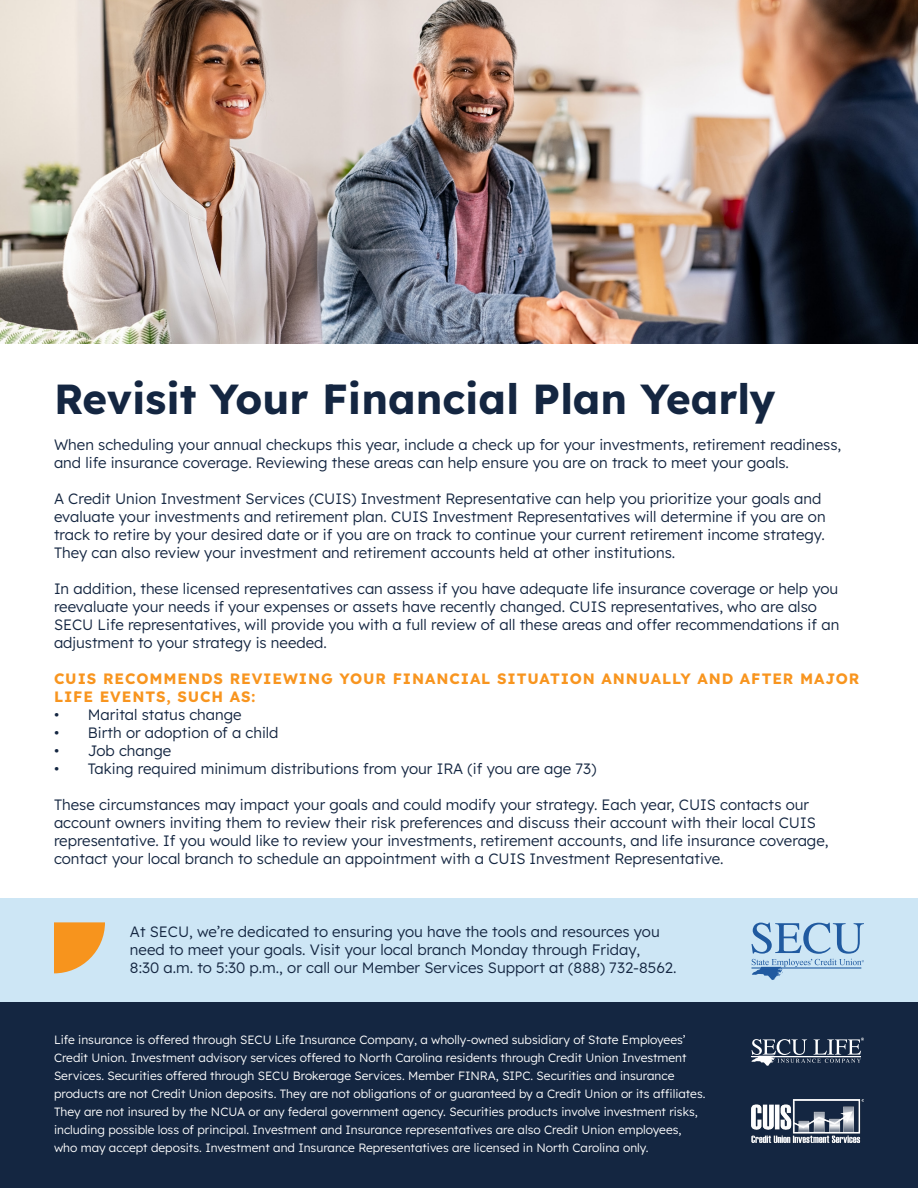
<style>
.page{position:relative;width:918px;height:1188px;background:#fff}
.page>*{position:absolute;margin:0;border:0;box-sizing:border-box;transform-origin:0 0}
.t1{font:700 42px "Lexend";color:#142641}
.t2{font:300 15px/18px "Lexend";color:#142641}
.t3{font:700 15px/18px "Lexend";letter-spacing:.06em;color:#f8951f}
.t4{font:300 12px/18px "Lexend";color:#fff}
</style>
<div class="page">
<div style="left:0;top:1002px;width:918px;height:186px;background:#142641"></div>
<div style="left:0;top:899px;width:918px;height:103px;background:#cde6f5"></div>
<img style="left:0;top:0;width:918px;height:343px">
<svg style="left:54px;top:922px;width:51px;height:51px"></svg>
<svg style="left:752px;top:923px;width:112px;height:57px"></svg>
<img style="left:752px;top:1100px;width:112px;height:43px">
<svg style="left:752px;top:1038px;width:112px;height:28px"></svg>
<h1 class="t1" style="left:54px;top:366px;width:723px">Revisit Your Financial Plan Yearly</h1>
<h1 class="t2" style="left:54px;top:435px;width:789px">When scheduling your annual checkups this year, include a check up for your investments, retirement readiness, and life insurance coverage. Reviewing these areas can help ensure you are on track to meet your goals.</h1>
<h1 class="t2" style="left:54px;top:489px;width:773px">A Credit Union Investment Services (CUIS) Investment Representative can help you prioritize your goals and evaluate your investments and retirement plan. CUIS Investment Representatives will determine if you are on track to retire by your desired date or if you are on track to continue your current retirement income strategy.<br>They can also review your investment and retirement accounts held at other institutions.</h1>
<h1 class="t2" style="left:54px;top:579px;width:787px">In addition, these licensed representatives can assess if you have adequate life insurance coverage or help you reevaluate your needs if your expenses or assets have recently changed. CUIS representatives, who are also SECU Life representatives, will provide you with a full review of all these areas and offer recommendations if an adjustment to your strategy is needed.</h1>
<h1 class="t3" style="left:54px;top:669px;width:807px">CUIS RECOMMENDS REVIEWING YOUR FINANCIAL SITUATION ANNUALLY AND AFTER MAJOR<br>LIFE EVENTS, SUCH AS:</h1>
<p class="t2" style="left:54px;top:705px;width:189px">• Marital status change</p>
<p class="t2" style="left:54px;top:723px;width:226px">• Birth or adoption of a child</p>
<p class="t2" style="left:54px;top:741px;width:119px">• Job change</p>
<p class="t2" style="left:54px;top:759px;width:544px">• Taking required minimum distributions from your IRA (if you are age 73)</p>
<p class="t2" style="left:54px;top:795px;width:776px">These circumstances may impact your goals and could modify your strategy. Each year, CUIS contacts our account owners inviting them to review their risk preferences and discuss their account with their local CUIS representative. If you would like to review your investments, retirement accounts, and life insurance coverage, contact your local branch to schedule an appointment with a CUIS Investment Representative.</p>
<p class="t2" style="left:130px;top:922px;width:531px">At SECU, we’re dedicated to ensuring you have the tools and resources you need to meet your goals. Visit your local branch Monday through Friday,</p>
<p class="t2" style="left:130px;top:958px;width:548px">8:30 a.m. to 5:30 p.m., or call our Member Services Support at (888) 732-8562.</p>
<p class="t4" style="left:54px;top:1030px;width:634px">Life insurance is offered through SECU Life Insurance Company, a wholly-owned subsidiary of State Employees’<br>Credit Union. Investment advisory services offered to North Carolina residents through Credit Union Investment</p>
<p class="t4" style="left:54px;top:1066px;width:653px">Services. Securities offered through SECU Brokerage Services. Member FINRA, SIPC. Securities and insurance products are not Credit Union deposits. They are not obligations of or guaranteed by a Credit Union or its affiliates.<br>They are not insured by the NCUA or any federal government agency. Securities products involve investment risks,</p>
<p class="t4" style="left:54px;top:1120px;width:629px">including possible loss of principal. Investment and Insurance representatives are also Credit Union employees,</p>
<p class="t4" style="left:54px;top:1138px;width:608px">who may accept deposits. Investment and Insurance Representatives are licensed in North Carolina only.-</p>
</div>
